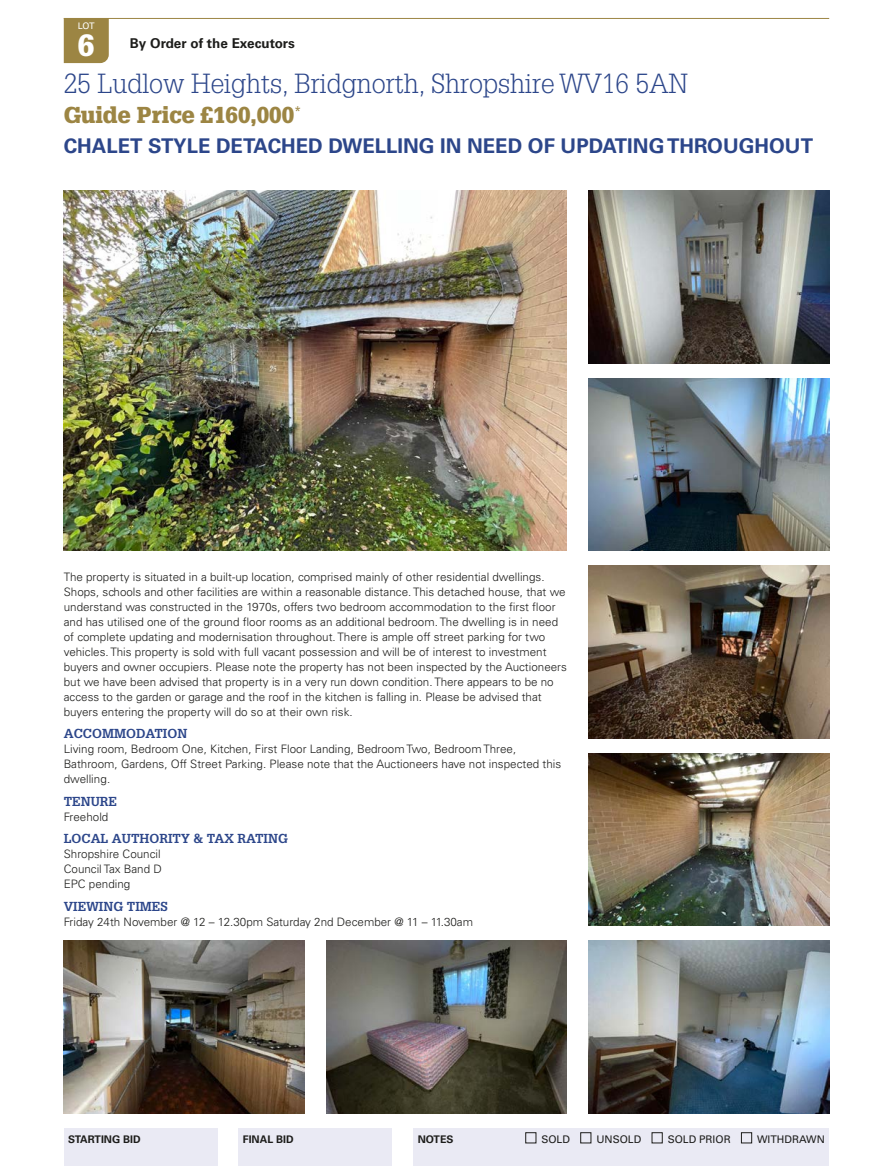
<style>
.page{position:relative;width:893px;height:1170px;background:#fff}
.page>*{position:absolute;margin:0;border:0;box-sizing:border-box;transform-origin:0 0}
.t1{font:900 30px "Glypha LT Std";color:#fff}
.t2{font:300 27px "Glypha LT Std";color:#2c468a}
.t3{font:900 22.5px "Glypha LT Std";color:#9c8543}
.t4{font:700 20.25px "Univers LT Std";color:#2c468a}
.t5{font:700 13.5px "Univers LT Std";color:#1d1d1b}
.t6{font:700 12.75px "Glypha LT Std";color:#2c468a}
.t7{font:300 11.7px/15px "Univers LT Std";color:#1d1d1b}
.t8{font:10.5px "Univers LT Std";color:#1d1d1b}
.t9{font:700 10.5px "Univers LT Std";color:#1d1d1b}
.t10{font:9px "Univers LT Std";color:#fff}
</style>
<div class="page">
<hr style="left:64px;top:18px;width:765px;height:1px;background:#9c8543">
<div style="left:64px;top:1128px;width:153px;height:38px;background:#eaeaf4"></div>
<div style="left:239px;top:1128px;width:153px;height:38px;background:#eaeaf4"></div>
<div style="left:413px;top:1128px;width:416px;height:38px;background:#eaeaf4"></div>
<div style="left:525px;top:1132px;width:11px;height:11px;border:1px solid #1d1d1b"></div>
<div style="left:580px;top:1132px;width:11px;height:11px;border:1px solid #1d1d1b"></div>
<div style="left:652px;top:1132px;width:10px;height:11px;border:1px solid #1d1d1b"></div>
<div style="left:741px;top:1132px;width:11px;height:11px;border:1px solid #1d1d1b"></div>
<div style="left:64px;top:19px;width:45px;height:44px;background:#9c8543"></div>
<img style="left:588px;top:941px;width:241px;height:172px">
<img style="left:326px;top:941px;width:241px;height:172px">
<img style="left:64px;top:941px;width:241px;height:172px">
<img style="left:588px;top:753px;width:241px;height:173px">
<img style="left:588px;top:566px;width:241px;height:172px">
<img style="left:588px;top:378px;width:241px;height:173px">
<img style="left:588px;top:191px;width:241px;height:172px">
<img style="left:64px;top:191px;width:503px;height:360px">
<p class="t10" style="left:78px;top:20px;width:18px">LOT</p>
<h1 class="t1" style="left:78px;top:27px;width:18px">6</h1>
<p class="t5" style="left:130px;top:35px;width:166px">By Order of the Executors</p>
<h2 class="t2" style="left:64px;top:68px;width:626px">25 Ludlow Heights, Bridgnorth, Shropshire WV16 5AN</h2>
<h3 class="t3" style="left:64px;top:101px;width:239px">Guide Price £160,000<sup>*</sup></h3>
<h3 class="t4" style="left:64px;top:134px;width:751px">CHALET STYLE DETACHED DWELLING IN NEED OF UPDATING THROUGHOUT</h3>
<p class="t7" style="left:64px;top:569px;width:505px">The property is situated in a built-up location, comprised mainly of other residential dwellings.<br>Shops, schools and other facilities are within a reasonable distance. This detached house, that we understand was constructed in the 1970s, offers two bedroom accommodation to the first floor and has utilised one of the ground floor rooms as an additional bedroom. The dwelling is in need of complete updating and modernisation throughout. There is ample off street parking for two vehicles. This property is sold with full vacant possession and will be of interest to investment buyers and owner occupiers. Please note the property has not been inspected by the Auctioneers but we have been advised that property is in a very run down condition. There appears to be no access to the garden or garage and the roof in the kitchen is falling in. Please be advised that buyers entering the property will do so at their own risk.</p>
<p class="t6" style="left:64px;top:726px;width:125px">ACCOMMODATION</p>
<p class="t7" style="left:64px;top:741px;width:499px">Living room, Bedroom One, Kitchen, First Floor Landing, Bedroom Two, Bedroom Three,<br>Bathroom, Gardens, Off Street Parking. Please note that the Auctioneers have not inspected this dwelling.</p>
<p class="t6" style="left:64px;top:793px;width:55px">TENURE</p>
<p class="t7" style="left:64px;top:809px;width:46px">Freehold</p>
<p class="t6" style="left:64px;top:831px;width:226px">LOCAL AUTHORITY &amp; TAX RATING</p>
<p class="t7" style="left:64px;top:846px;width:100px;text-align:justify">Shropshire Council Council Tax Band D EPC pending</p>
<p class="t6" style="left:64px;top:898px;width:105px">VIEWING TIMES</p>
<p class="t7" style="left:64px;top:914px;width:411px">Friday 24th November @ 12 – 12.30pm Saturday 2nd December @ 11 – 11.30am</p>
<p class="t9" style="left:68px;top:1133px;width:74px">STARTING BID</p>
<p class="t9" style="left:243px;top:1133px;width:52px">FINAL BID</p>
<p class="t9" style="left:418px;top:1133px;width:37px">NOTES</p>
<p class="t8" style="left:541px;top:1133px;width:30px">SOLD</p>
<p class="t8" style="left:596px;top:1133px;width:46px">UNSOLD</p>
<p class="t8" style="left:668px;top:1133px;width:65px">SOLD PRIOR</p>
<p class="t8" style="left:757px;top:1133px;width:69px">WITHDRAWN</p>
</div>
